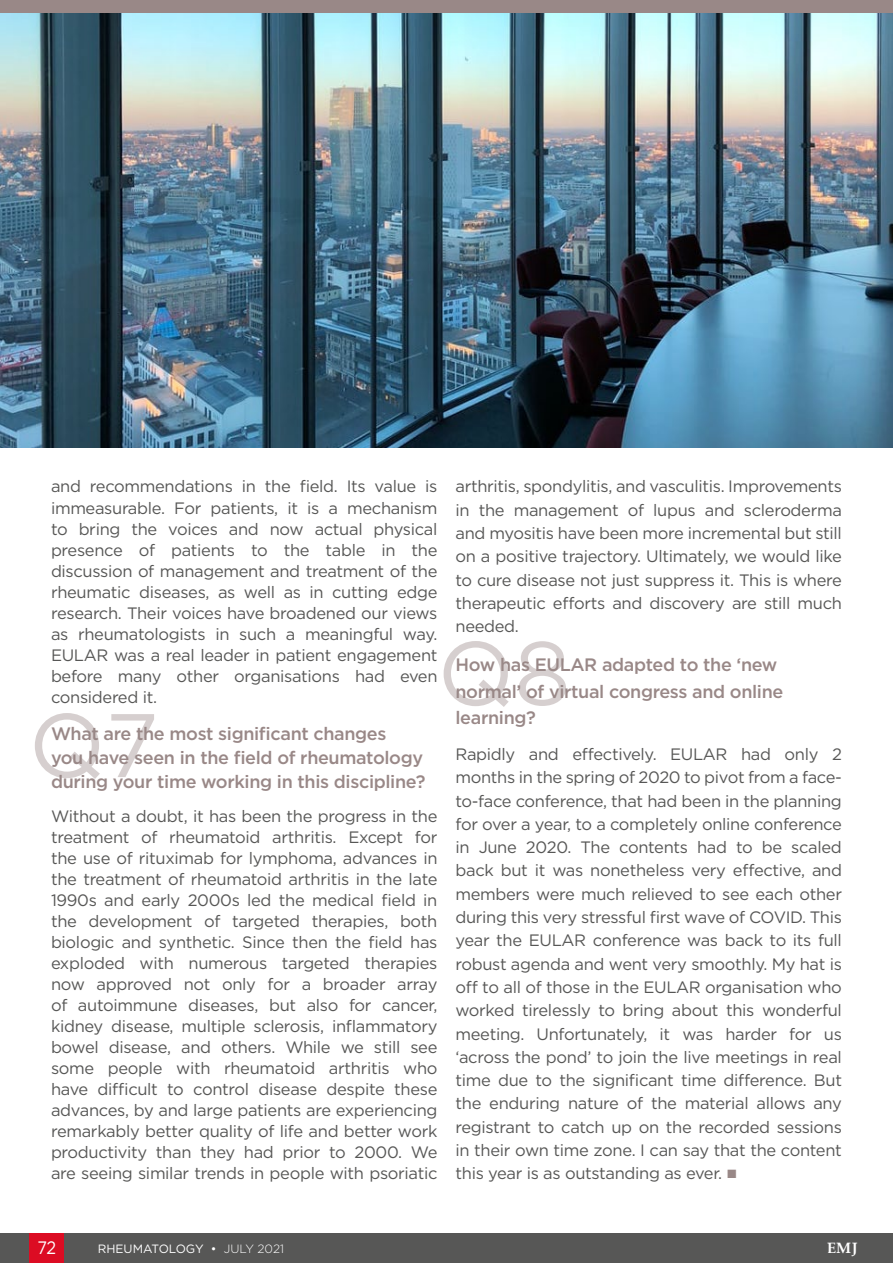
<style>
.page{position:relative;width:893px;height:1263px;background:#fff}
.page>*{position:absolute;margin:0;border:0;box-sizing:border-box;transform-origin:0 0}
.t1{font:90px "Gotham";color:#998887}
.Body_Text__Justifica{font:500 18px/24px "Gotham";letter-spacing:-.02em;color:#998887}
.t2{font:18px "Gotham";color:#fff;scale:.9 1}
.Body_Text__Justifica-2{font:16.5px/21px "Gotham";letter-spacing:-.02em;color:#575756;text-align:justify}
.t3{font:700 15px "Palatino Linotype";color:#fff}
.t4{font:12px "Gotham";color:#fff}
.s1{font-family:"Arial";font-size:18px;color:#998887}
.s2{font-weight:300}
</style>
<div class="page">
<div style="left:0;top:1233px;width:893px;height:30px;background:#575756"></div>
<div style="left:30px;top:1233px;width:34px;height:30px;background:#dc0c23"></div>
<img style="left:0;top:13px;width:893px;height:434px">
<div style="left:0;top:0;width:893px;height:13px;background:#998887"></div>
<p class="Body_Text__Justifica-2" style="left:51px;top:476px;width:388px">and recommendations in the field. Its value is immeasurable. For patients, it is a mechanism to bring the voices and now actual physical presence of patients to the table in the discussion of management and treatment of the rheumatic diseases, as well as in cutting edge research. Their voices have broadened our views as rheumatologists in such a meaningful way.<br>EULAR was a real leader in patient engagement before many other organisations had even considered it.</p>
<p class="Body_Text__Justifica" style="left:51px;top:721px;width:376px">What are the most significant changes<br>you have seen in the field of rheumatology during your time working in this discipline?</p>
<p class="Body_Text__Justifica-2" style="left:51px;top:805px;width:388px">Without a doubt, it has been the progress in the treatment of rheumatoid arthritis. Except for the use of rituximab for lymphoma, advances in the treatment of rheumatoid arthritis in the late 1990s and early 2000s led the medical field in the development of targeted therapies, both biologic and synthetic. Since then the field has exploded with numerous targeted therapies now approved not only for a broader array of autoimmune diseases, but also for cancer, kidney disease, multiple sclerosis, inflammatory bowel disease, and others. While we still see some people with rheumatoid arthritis who have difficult to control disease despite these advances, by and large patients are experiencing remarkably better quality of life and better work productivity than they had prior to 2000. We are seeing similar trends in people with psoriatic</p>
<p class="Body_Text__Justifica-2" style="left:455px;top:475px;width:388px;line-height:23.2px">arthritis, spondylitis, and vasculitis. Improvements in the management of lupus and scleroderma and myositis have been more incremental but still on a positive trajectory. Ultimately, we would like to cure disease not just suppress it. This is where therapeutic efforts and discovery are still much needed.</p>
<p class="Body_Text__Justifica" style="left:455px;top:652px;width:329px;line-height:26.2px">How has EULAR adapted to the ‘new normal’ of virtual congress and online learning?</p>
<p class="Body_Text__Justifica-2" style="left:455px;top:742px;width:388px;line-height:23.2px">Rapidly and effectively. EULAR had only 2 months in the spring of 2020 to pivot from a face&shy;to-face conference, that had been in the planning for over a year, to a completely online conference in June 2020. The contents had to be scaled back but it was nonetheless very effective, and members were much relieved to see each other during this very stressful first wave of COVID. This year the EULAR conference was back to its full robust agenda and went very smoothly. My hat is off to all of those in the EULAR organisation who worked tirelessly to bring about this wonderful meeting. Unfortunately, it was harder for us ‘across the pond’ to join the live meetings in real time due to the significant time difference. But the enduring nature of the material allows any registrant to catch up on the recorded sessions in their own time zone. I can say that the content this year is as outstanding as ever. <span class="s1">■</span></p>
<h1 class="t1" style="left:437px;top:616px;width:135px">Q8</h1>
<h1 class="t1" style="left:29px;top:688px;width:132px">Q7</h1>
<p class="t2" style="left:37px;top:1236px;width:22px">72</p>
<p class="t4" style="left:98px;top:1241px;width:188px">RHEUMATOLOGY • <span class="s2">JULY 2021</span></p>
<p class="t3" style="left:827px;top:1238px;width:32px">EMJ</p>
</div>
